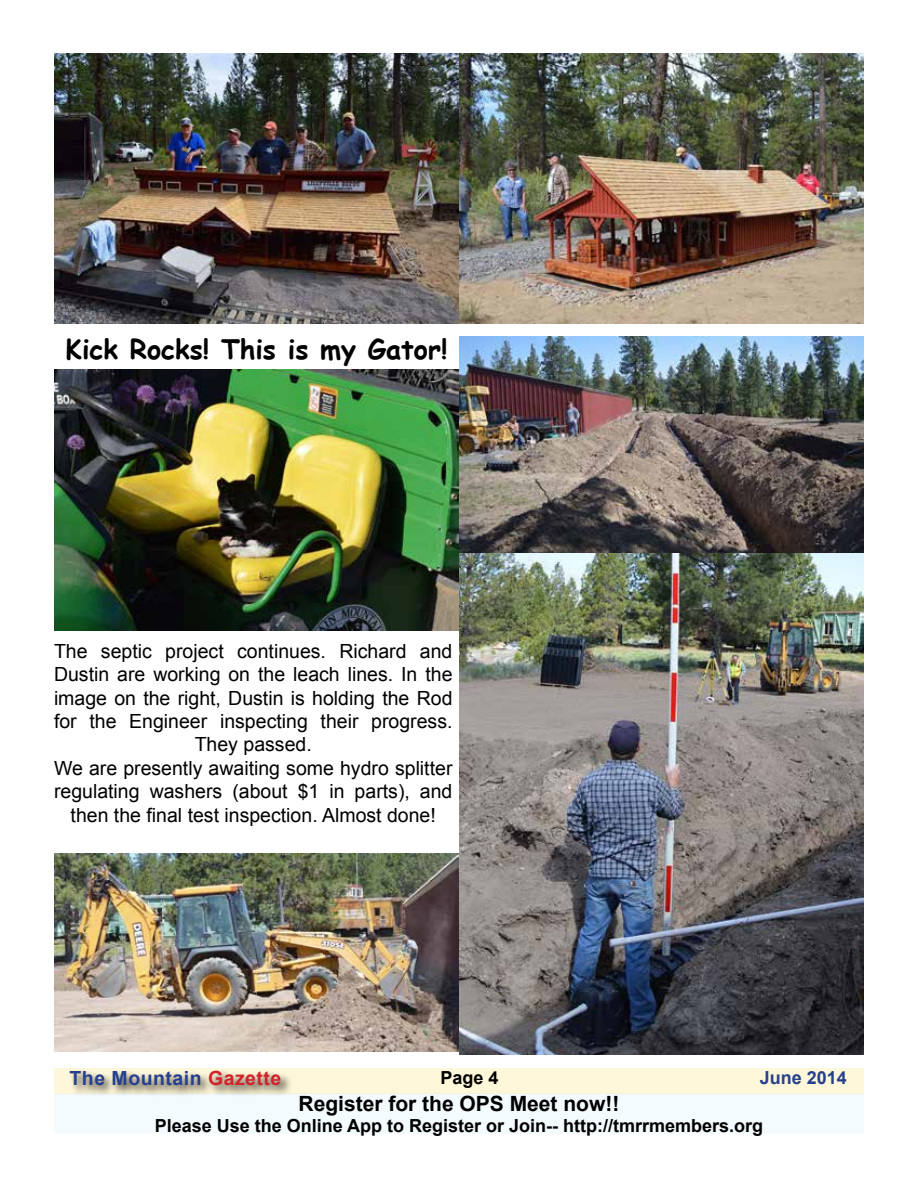
<style>
.page{position:relative;width:918px;height:1188px;background:#fff}
.page>*{position:absolute;margin:0;border:0;box-sizing:border-box;transform-origin:0 0}
.t1{font:700 27px "Comic Sans MS";color:#000}
.t2{font:700 21px "Arial";color:#000}
.t3{font:19.5px/23.4px "Arial";color:#000;text-align:center}
.t4{font:700 19.5px "Arial";letter-spacing:.025em;color:#25408f}
.t5{font:700 18px "Arial";color:#000}
.t6{font:700 18px "Arial";color:#25408f}
.s1{color:#d2232a}
</style>
<div class="page">
<div style="left:54px;top:1094px;width:810px;height:40px;background:#f3fbfe"></div>
<div style="left:54px;top:1068px;width:810px;height:26px;background:#fff7d9"></div>
<div style="left:68px;top:1068px;width:225px;height:29px;background:#000;opacity:.75"></div>
<img style="left:54px;top:54px;width:810px;height:269px">
<img style="left:54px;top:370px;width:405px;height:261px">
<img style="left:459px;top:337px;width:405px;height:717px">
<img style="left:54px;top:853px;width:405px;height:198px">
<h1 class="t1" style="left:66px;top:329px;width:384px">Kick Rocks! This is my Gator!</h1>
<p class="t3" style="left:54px;top:640px;width:400px">The septic project continues. Richard and Dustin are working on the leach lines. In the image on the right, Dustin is holding the Rod for the Engineer inspecting their progress.<br>They passed.<br>We are presently awaiting some hydro splitter regulating washers (about $1 in parts), and then the final test inspection. Almost done!</p>
<p class="t4" style="left:70px;top:1065px;width:213px">The Mountain <span class="s1">Gazette</span></p>
<p class="t5" style="left:440px;top:1066px;width:60px">Page 4</p>
<p class="t6" style="left:760px;top:1066px;width:89px">June 2014</p>
<p class="t2" style="left:299px;top:1089px;width:322px">Register for the OPS Meet now!!</p>
<p class="t5" style="left:155px;top:1114px;width:610px">Please Use the Online App to Register or Join-- http://tmrrmembers.org</p>
</div>
